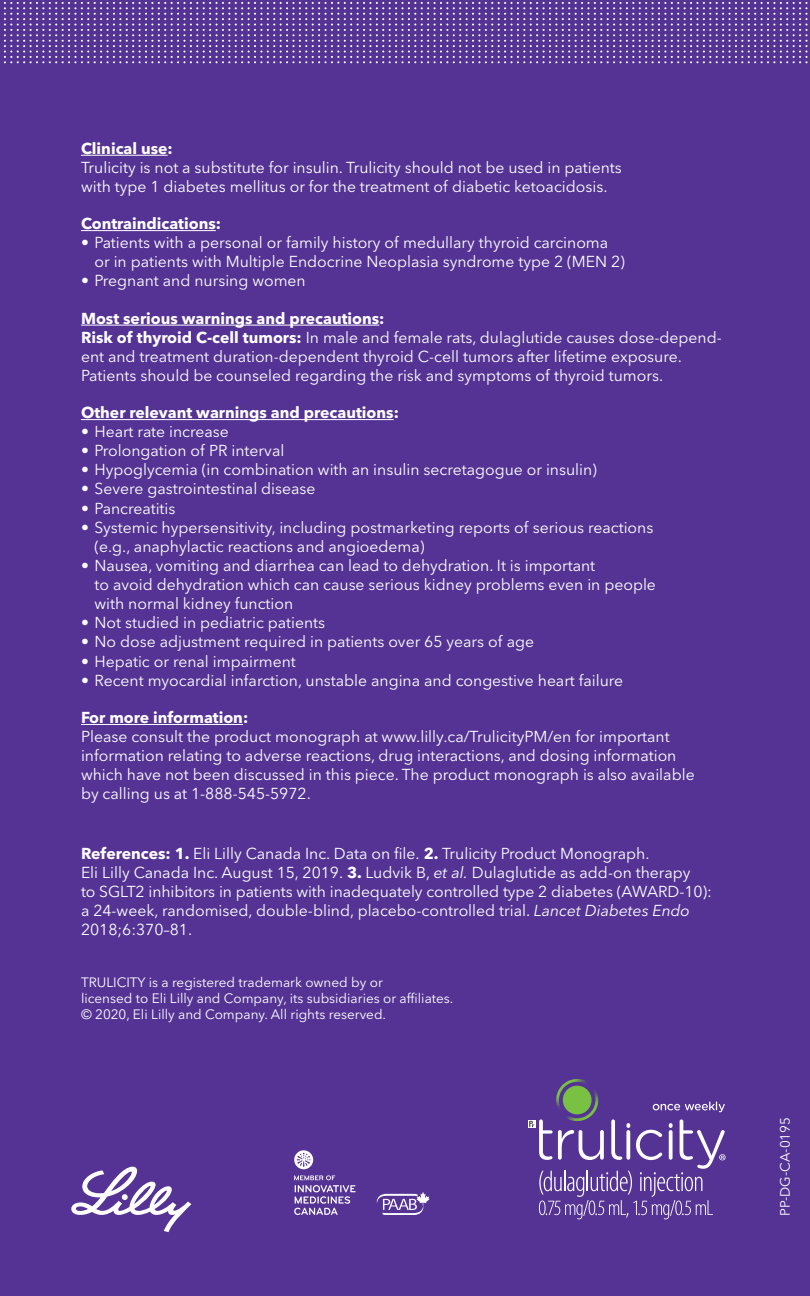
<style>
.page{position:relative;width:810px;height:1296px;background:#553394}
.page>*{position:absolute;margin:0;border:0;box-sizing:border-box;transform-origin:0 0}
.t1{font:15.75px/19.1px "Avenir Next LT Pro";color:#fff}
.t2{font:700 15.75px "Avenir Next LT Pro";color:#fff}
.t3{font:13.5px/15.8px "Avenir Next LT Pro";color:#fff}
.s1{font-weight:700}
.s2{font-style:italic}
</style>
<div class="page">
<svg style="left:3px;top:2px;width:805px;height:419px"></svg>
<div style="left:528px;top:1120px;width:8px;height:8px;background:#fff"></div>
<svg style="left:529px;top:1079px;width:197px;height:140px"></svg>
<svg style="left:71px;top:1167px;width:120px;height:65px"></svg>
<img style="left:801px;top:269px;width:7px;height:152px">
<svg style="left:294px;top:1150px;width:19px;height:19px"></svg>
<svg style="left:294px;top:1175px;width:62px;height:40px"></svg>
<svg style="left:377px;top:1192px;width:53px;height:23px"></svg>
<hr style="left:81px;top:155px;width:87px;height:1px;background:#fff">
<hr style="left:81px;top:230px;width:135px;height:1px;background:#fff">
<hr style="left:81px;top:325px;width:298px;height:1px;background:#fff">
<hr style="left:81px;top:419px;width:313px;height:1px;background:#fff">
<hr style="left:81px;top:724px;width:162px;height:1px;background:#fff">
<p class="t2" style="left:81px;top:138px;width:93px">Clinical use:</p>
<p class="t1" style="left:81px;top:158px;width:542px">Trulicity is not a substitute for insulin. Trulicity should not be used in patients with type 1 diabetes mellitus or for the treatment of diabetic ketoacidosis.</p>
<p class="t2" style="left:81px;top:214px;width:142px">Contraindications:</p>
<p class="t1" style="left:94px;top:233px;width:532px;text-indent:-13px">• Patients with a personal or family history of medullary thyroid carcinoma or in patients with Multiple Endocrine Neoplasia syndrome type 2 (MEN 2)</p>
<p class="t1" style="left:81px;top:271px;width:226px">• Pregnant and nursing women</p>
<p class="t1" style="left:81px;top:308px;width:642px"><span class="s1">Most serious warnings and precautions:<br>Risk of thyroid C-cell tumors:</span> In male and female rats, dulaglutide causes dose-depend&shy;ent and treatment duration-dependent thyroid C-cell tumors after lifetime exposure.<br>Patients should be counseled regarding the risk and symptoms of thyroid tumors.</p>
<p class="t2" style="left:81px;top:403px;width:319px">Other relevant warnings and precautions:</p>
<p class="t1" style="left:81px;top:422px;width:149px">• Heart rate increase</p>
<p class="t1" style="left:81px;top:441px;width:205px">• Prolongation of PR interval</p>
<p class="t1" style="left:81px;top:460px;width:518px">• Hypoglycemia (in combination with an insulin secretagogue or insulin)</p>
<p class="t1" style="left:81px;top:479px;width:236px">• Severe gastrointestinal disease</p>
<p class="t1" style="left:81px;top:499px;width:96px">• Pancreatitis</p>
<p class="t1" style="left:94px;top:518px;width:560px;text-indent:-13px">• Systemic hypersensitivity, including postmarketing reports of serious reactions (e.g., anaphylactic reactions and angioedema)</p>
<p class="t1" style="left:94px;top:556px;width:563px;text-indent:-13px">• Nausea, vomiting and diarrhea can lead to dehydration. It is important<br>to avoid dehydration which can cause serious kidney problems even in people with normal kidney function</p>
<p class="t1" style="left:81px;top:613px;width:246px">• Not studied in pediatric patients</p>
<p class="t1" style="left:81px;top:632px;width:455px">• No dose adjustment required in patients over 65 years of age</p>
<p class="t1" style="left:81px;top:652px;width:216px">• Hepatic or renal impairment</p>
<p class="t1" style="left:81px;top:671px;width:544px">• Recent myocardial infarction, unstable angina and congestive heart failure</p>
<p class="t2" style="left:81px;top:708px;width:169px">For more information:</p>
<p class="t1" style="left:81px;top:727px;width:615px">Please consult the product monograph at www.lilly.ca/TrulicityPM/en for important information relating to adverse reactions, drug interactions, and dosing information which have not been discussed in this piece. The product monograph is also available by calling us at 1-888-545-5972.</p>
<p class="t1" style="left:81px;top:844px;width:632px"><span class="s1">References: 1.</span> Eli Lilly Canada Inc. Data on file. <span class="s1">2.</span> Trulicity Product Monograph.<br>Eli Lilly Canada Inc. August 15, 2019. <span class="s1">3.</span> Ludvik B, <span class="s2">et al.</span> Dulaglutide as add-on therapy<br>to SGLT2 inhibitors in patients with inadequately controlled type 2 diabetes (AWARD-10): a 24-week, randomised, double-blind, placebo-controlled trial. <span class="s2">Lancet Diabetes Endo </span>2018;6:370–81.</p>
<p class="t3" style="left:81px;top:974px;width:374px">TRULICITY is a registered trademark owned by or<br>licensed to Eli Lilly and Company, its subsidiaries or affiliates. © 2020, Eli Lilly and Company. All rights reserved.</p>
<p class="t3" style="left:777px;top:1216px;width:101px;rotate:-90deg">PP-DG-CA-0195</p>
</div>
